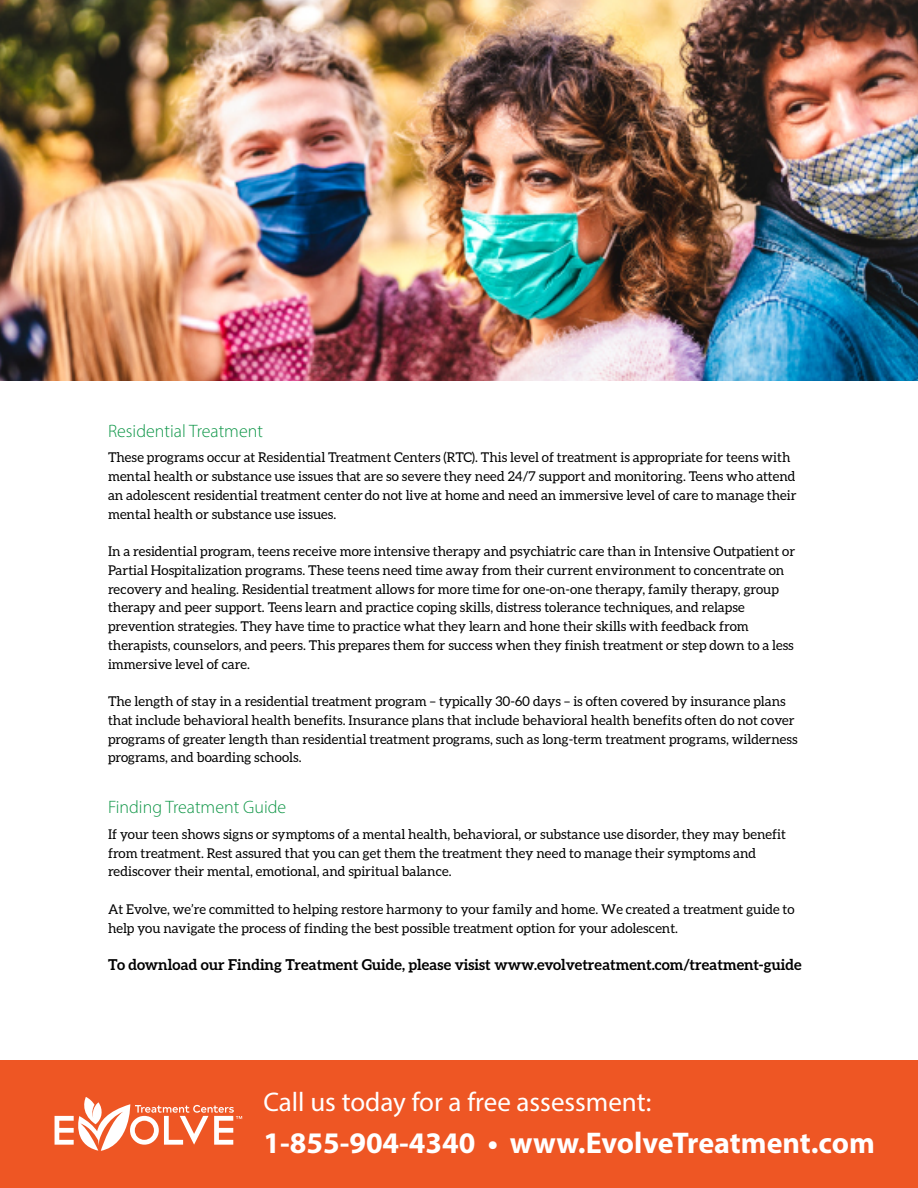
<style>
.page{position:relative;width:918px;height:1188px;background:#fff}
.page>*{position:absolute;margin:0;border:0;box-sizing:border-box;transform-origin:0 0}
.t1{font:700 30px "Myriad Pro";color:#fff}
.t2{font:27px "Myriad Pro";color:#fff}
.t3{font:300 18px "Myriad Pro";color:#109647}
.t4{font:300 18px "Myriad Pro";color:#0e9648}
.t5{font:700 15px "Aleo";color:#000}
.t6{font:13.5px/18.8px "Aleo";color:#000}
</style>
<div class="page">
<div style="left:0;top:1060px;width:918px;height:128px;background:#ee5624"></div>
<svg style="left:55px;top:1097px;width:187px;height:54px"></svg>
<img style="left:0;top:0;width:918px;height:380px">
<h3 class="t4" style="left:108px;top:420px;width:156px">Residential Treatment</h3>
<p class="t6" style="left:108px;top:448px;width:690px">These programs occur at Residential Treatment Centers (RTC). This level of treatment is appropriate for teens with mental health or substance use issues that are so severe they need 24/7 support and monitoring. Teens who attend an adolescent residential treatment center do not live at home and need an immersive level of care to manage their mental health or substance use issues.</p>
<p class="t6" style="left:108px;top:542px;width:689px">In a residential program, teens receive more intensive therapy and psychiatric care than in Intensive Outpatient or Partial Hospitalization programs. These teens need time away from their current environment to concentrate on recovery and healing. Residential treatment allows for more time for one-on-one therapy, family therapy, group therapy and peer support. Teens learn and practice coping skills, distress tolerance techniques, and relapse prevention strategies. They have time to practice what they learn and hone their skills with feedback from therapists, counselors, and peers. This prepares them for success when they finish treatment or step down to a less immersive level of care.</p>
<p class="t6" style="left:108px;top:692px;width:691px">The length of stay in a residential treatment program – typically 30-60 days – is often covered by insurance plans that include behavioral health benefits. Insurance plans that include behavioral health benefits often do not cover programs of greater length than residential treatment programs, such as long-term treatment programs, wilderness programs, and boarding schools.</p>
<h3 class="t3" style="left:108px;top:797px;width:180px">Finding Treatment Guide</h3>
<p class="t6" style="left:108px;top:825px;width:679px">If your teen shows signs or symptoms of a mental health, behavioral, or substance use disorder, they may benefit from treatment. Rest assured that you can get them the treatment they need to manage their symptoms and rediscover their mental, emotional, and spiritual balance.</p>
<p class="t6" style="left:108px;top:900px;width:688px">At Evolve, we’re committed to helping restore harmony to your family and home. We created a treatment guide to help you navigate the process of finding the best possible treatment option for your adolescent.</p>
<p class="t5" style="left:108px;top:956px;width:695px">To download our Finding Treatment Guide, please visist www.evolvetreatment.com/treatment-guide</p>
<h2 class="t2" style="left:263px;top:1085px;width:389px">Call us today for a free assessment:</h2>
<h1 class="t1" style="left:263px;top:1123px;width:613px">1-855-904-4340 • www.EvolveTreatment.com</h1>
</div>
